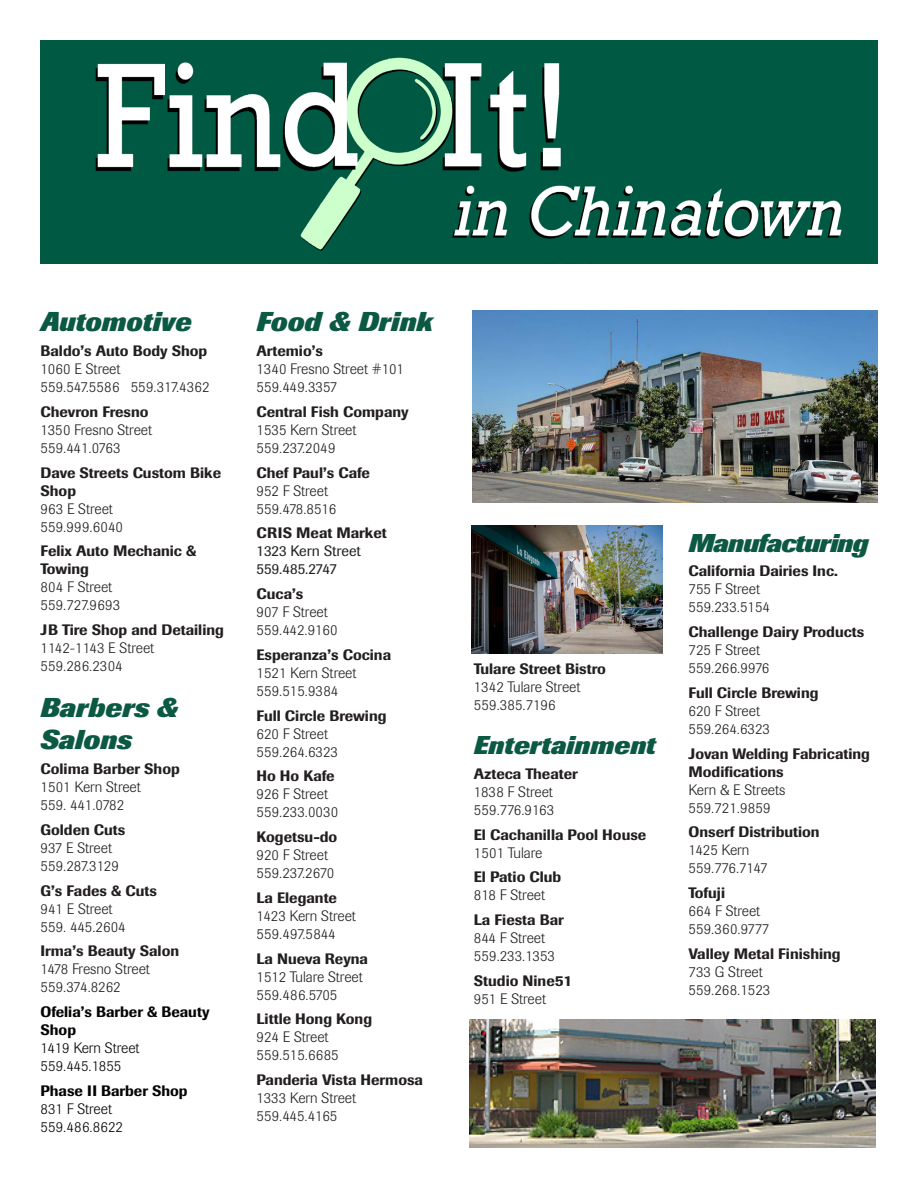
<style>
.page{position:relative;width:918px;height:1188px;background:#fff}
.page>*{position:absolute;margin:0;border:0;box-sizing:border-box;transform-origin:0 0}
.t1{font:italic 800 27px "Imago";color:#0c5943}
.t2{font:italic 800 25.5px "Imago";letter-spacing:-.015em;color:#0c5943}
.t3{font:300 15px "Imago";color:#231f20}
.t4{font:500 15px/18px "Imago";color:#231f20}
.t5{font:500 15px/18px "Imago";color:#040503}
.t6{font:300 15px "Imago";color:#040503}
.t7{font:15px "Imago";color:#231f20}
.t8{font:300 15px "Imago";letter-spacing:.02em;color:#231f20}
.t9{font:300 15px "Imago";letter-spacing:.02em;color:#040503}
.t10{font:300 15px "Imago";letter-spacing:-.02em;color:#231f20}
</style>
<div class="page">
<img style="left:40px;top:40px;width:837px;height:223px">
<img style="left:471px;top:525px;width:192px;height:128px">
<img style="left:470px;top:1020px;width:405px;height:127px">
<img style="left:473px;top:310px;width:405px;height:193px">
<p class="t1" style="left:40px;top:306px;width:153px">Automotive</p>
<p class="t4" style="left:40px;top:342px;width:168px">Baldo’s Auto Body Shop</p>
<p class="t3" style="left:40px;top:360px;width:82px">1060 E Street</p>
<p class="t3" style="left:40px;top:378px;width:171px">559.547.5586 559.317.4362</p>
<p class="t4" style="left:40px;top:403px;width:110px">Chevron Fresno</p>
<p class="t3" style="left:40px;top:421px;width:113px">1350 Fresno Street</p>
<p class="t3" style="left:40px;top:439px;width:82px">559.441.0763</p>
<p class="t4" style="left:40px;top:463px;width:182px">Dave Streets Custom Bike<br>Shop</p>
<p class="t3" style="left:40px;top:500px;width:74px">963 E Street</p>
<p class="t8" style="left:40px;top:518px;width:84px">559.999.6040</p>
<p class="t4" style="left:40px;top:542px;width:157px">Felix Auto Mechanic &amp;<br>Towing</p>
<p class="t3" style="left:40px;top:579px;width:73px">804 F Street</p>
<p class="t3" style="left:40px;top:597px;width:81px">559.727.9693</p>
<p class="t4" style="left:40px;top:621px;width:185px">JB Tire Shop and Detailing</p>
<p class="t3" style="left:40px;top:639px;width:115px">1142-1143 E Street</p>
<p class="t3" style="left:40px;top:657px;width:84px">559.286.2304</p>
<p class="t1" style="left:40px;top:692px;width:139px">Barbers &amp;</p>
<p class="t1" style="left:40px;top:724px;width:93px">Salons</p>
<p class="t4" style="left:40px;top:760px;width:141px">Colima Barber Shop</p>
<p class="t3" style="left:40px;top:779px;width:102px">1501 Kern Street</p>
<p class="t3" style="left:40px;top:797px;width:85px">559. 441.0782</p>
<p class="t4" style="left:40px;top:821px;width:86px">Golden Cuts</p>
<p class="t3" style="left:40px;top:839px;width:73px">937 E Street</p>
<p class="t3" style="left:40px;top:857px;width:80px">559.287.3129</p>
<p class="t4" style="left:40px;top:881px;width:118px">G’s Fades &amp; Cuts</p>
<p class="t3" style="left:40px;top:900px;width:74px">941 E Street</p>
<p class="t3" style="left:40px;top:918px;width:87px">559. 445.2604</p>
<p class="t4" style="left:40px;top:942px;width:140px">Irma’s Beauty Salon</p>
<p class="t3" style="left:40px;top:961px;width:111px">1478 Fresno Street</p>
<p class="t3" style="left:40px;top:979px;width:82px">559.374.8262</p>
<p class="t5" style="left:40px;top:1003px;width:171px">Ofelia’s Barber &amp; Beauty<br>Shop</p>
<p class="t6" style="left:40px;top:1040px;width:101px">1419 Kern Street</p>
<p class="t6" style="left:40px;top:1058px;width:82px">559.445.1855</p>
<p class="t5" style="left:40px;top:1082px;width:149px">Phase II Barber Shop</p>
<p class="t6" style="left:40px;top:1100px;width:73px">831 F Street</p>
<p class="t9" style="left:40px;top:1118px;width:84px">559.486.8622</p>
<p class="t1" style="left:256px;top:306px;width:178px">Food &amp; Drink</p>
<p class="t4" style="left:256px;top:342px;width:68px">Artemio’s</p>
<p class="t3" style="left:256px;top:360px;width:149px">1340 Fresno Street #101</p>
<p class="t3" style="left:256px;top:378px;width:82px">559.449.3357</p>
<p class="t4" style="left:256px;top:403px;width:154px">Central Fish Company</p>
<p class="t3" style="left:256px;top:421px;width:102px">1535 Kern Street</p>
<p class="t3" style="left:256px;top:439px;width:81px">559.237.2049</p>
<p class="t4" style="left:256px;top:463px;width:115px">Chef Paul’s Cafe</p>
<p class="t3" style="left:256px;top:482px;width:73px">952 F Street</p>
<p class="t3" style="left:256px;top:500px;width:81px">559.478.8516</p>
<p class="t4" style="left:256px;top:524px;width:132px">CRIS Meat Market</p>
<p class="t7" style="left:256px;top:542px;width:106px">1323 Kern Street</p>
<p class="t7" style="left:256px;top:560px;width:82px">559.485.2747</p>
<p class="t4" style="left:256px;top:585px;width:48px">Cuca’s</p>
<p class="t3" style="left:256px;top:603px;width:73px">907 F Street</p>
<p class="t3" style="left:256px;top:621px;width:83px">559.442.9160</p>
<p class="t4" style="left:256px;top:646px;width:136px">Esperanza’s Cocina</p>
<p class="t3" style="left:256px;top:664px;width:102px">1521 Kern Street</p>
<p class="t3" style="left:256px;top:682px;width:83px">559.515.9384</p>
<p class="t4" style="left:256px;top:706px;width:132px">Full Circle Brewing</p>
<p class="t3" style="left:256px;top:725px;width:73px">620 F Street</p>
<p class="t3" style="left:256px;top:743px;width:83px">559.264.6323</p>
<p class="t4" style="left:256px;top:767px;width:80px">Ho Ho Kafe</p>
<p class="t3" style="left:256px;top:786px;width:73px">926 F Street</p>
<p class="t3" style="left:256px;top:804px;width:83px">559.233.0030</p>
<p class="t4" style="left:256px;top:828px;width:82px">Kogetsu-do</p>
<p class="t3" style="left:256px;top:846px;width:73px">920 F Street</p>
<p class="t3" style="left:256px;top:864px;width:79px">559.237.2670</p>
<p class="t4" style="left:256px;top:889px;width:82px">La Elegante</p>
<p class="t3" style="left:256px;top:907px;width:101px">1423 Kern Street</p>
<p class="t3" style="left:256px;top:925px;width:81px">559.497.5844</p>
<p class="t4" style="left:256px;top:949px;width:113px">La Nueva Reyna</p>
<p class="t3" style="left:256px;top:968px;width:108px">1512 Tulare Street</p>
<p class="t3" style="left:256px;top:986px;width:82px">559.486.5705</p>
<p class="t4" style="left:256px;top:1010px;width:117px">Little Hong Kong</p>
<p class="t3" style="left:256px;top:1029px;width:74px">924 E Street</p>
<p class="t3" style="left:256px;top:1047px;width:84px">559.515.6685</p>
<p class="t4" style="left:256px;top:1071px;width:168px">Panderia Vista Hermosa</p>
<p class="t3" style="left:256px;top:1089px;width:101px">1333 Kern Street</p>
<p class="t3" style="left:256px;top:1107px;width:82px">559.445.4165</p>
<p class="t4" style="left:474px;top:660px;width:133px">Tulare Street Bistro</p>
<p class="t3" style="left:474px;top:678px;width:108px">1342 Tulare Street</p>
<p class="t3" style="left:474px;top:696px;width:83px">559.385.7196</p>
<p class="t2" style="left:474px;top:730px;width:183px">Entertainment</p>
<p class="t4" style="left:474px;top:765px;width:106px">Azteca Theater</p>
<p class="t3" style="left:474px;top:783px;width:81px">1838 F Street</p>
<p class="t3" style="left:474px;top:801px;width:82px">559.776.9163</p>
<p class="t4" style="left:474px;top:825px;width:174px">El Cachanilla Pool House</p>
<p class="t3" style="left:474px;top:844px;width:70px">1501 Tulare</p>
<p class="t4" style="left:474px;top:868px;width:89px">El Patio Club</p>
<p class="t3" style="left:474px;top:887px;width:73px">818 F Street</p>
<p class="t4" style="left:474px;top:911px;width:91px">La Fiesta Bar</p>
<p class="t3" style="left:474px;top:930px;width:73px">844 F Street</p>
<p class="t3" style="left:474px;top:948px;width:83px">559.233.1353</p>
<p class="t4" style="left:474px;top:972px;width:100px">Studio Nine51</p>
<p class="t3" style="left:474px;top:990px;width:74px">951 E Street</p>
<p class="t2" style="left:688px;top:528px;width:181px">Manufacturing</p>
<p class="t4" style="left:688px;top:562px;width:151px">California Dairies Inc.</p>
<p class="t3" style="left:688px;top:581px;width:73px">755 F Street</p>
<p class="t3" style="left:688px;top:599px;width:83px">559.233.5154</p>
<p class="t4" style="left:688px;top:623px;width:177px">Challenge Dairy Products</p>
<p class="t3" style="left:688px;top:641px;width:73px">725 F Street</p>
<p class="t3" style="left:688px;top:659px;width:82px">559.266.9976</p>
<p class="t4" style="left:688px;top:684px;width:132px">Full Circle Brewing</p>
<p class="t3" style="left:688px;top:702px;width:73px">620 F Street</p>
<p class="t3" style="left:688px;top:720px;width:83px">559.264.6323</p>
<p class="t4" style="left:688px;top:744px;width:183px">Jovan Welding Fabricating<br>Modifications</p>
<p class="t3" style="left:688px;top:781px;width:98px">Kern &amp; E Streets</p>
<p class="t3" style="left:688px;top:799px;width:84px">559.721.9859</p>
<p class="t4" style="left:688px;top:823px;width:133px">Onserf Distribution</p>
<p class="t3" style="left:688px;top:842px;width:62px">1425 Kern</p>
<p class="t10" style="left:688px;top:860px;width:81px">559.776.7147</p>
<p class="t4" style="left:688px;top:884px;width:38px">Tofuji</p>
<p class="t3" style="left:688px;top:902px;width:73px">664 F Street</p>
<p class="t3" style="left:688px;top:920px;width:82px">559.360.9777</p>
<p class="t4" style="left:688px;top:945px;width:154px">Valley Metal Finishing</p>
<p class="t3" style="left:688px;top:963px;width:76px">733 G Street</p>
<p class="t3" style="left:688px;top:981px;width:83px">559.268.1523</p>
</div>
